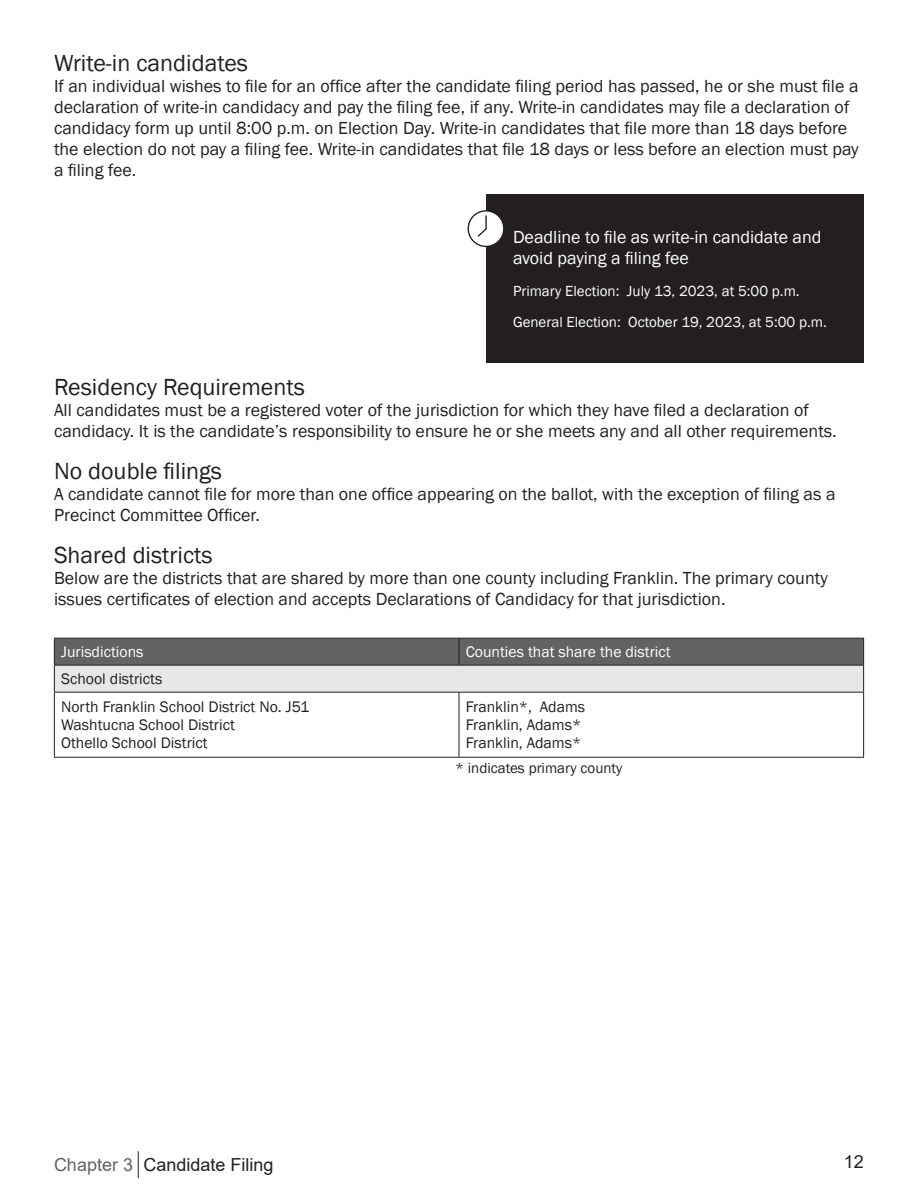
<style>
.page{position:relative;width:918px;height:1188px;background:#fff}
.page>*{position:absolute;margin:0;border:0;box-sizing:border-box;transform-origin:0 0}
.Section_Header{font:24px "Franklin Gothic";color:#231f20}
.Section_Header-2{font:18px/21px "Franklin Gothic";color:#231f20}
.Box_header_-_white{font:18px/21.6px "Franklin Gothic";color:#fff}
.Header_footer{font:18px "Arial";color:#231f20}
.Section_text{font:15.75px "Franklin Gothic";color:#231f20}
.Section_text-2{font:15.75px "Franklin Gothic";color:#fff}
.Box_text-_white{font:15px "Franklin Gothic";color:#fff}
.Section_text-3{font:15px "Franklin Gothic";color:#231f20}
.s1{color:#636366}
</style>
<div class="page">
<svg style="left:138px;top:1151px;width:1px;height:27px"></svg>
<hr style="left:459px;top:693px;width:1px;height:64px;background:#231f20">
<hr style="left:54px;top:693px;width:1px;height:64px;background:#231f20">
<hr style="left:863px;top:693px;width:1px;height:64px;background:#231f20">
<svg style="left:54px;top:638px;width:810px;height:54px;background:#a0a0a2"></svg>
<hr style="left:459px;top:665px;width:405px;height:1px;background:#231f20">
<hr style="left:54px;top:692px;width:405px;height:1px;background:#231f20">
<hr style="left:459px;top:692px;width:405px;height:1px;background:#231f20">
<hr style="left:54px;top:757px;width:405px;height:1px;background:#231f20">
<hr style="left:459px;top:757px;width:405px;height:1px;background:#231f20">
<div style="left:486px;top:194px;width:378px;height:169px;background:#231f20"></div>
<div style="left:468px;top:211px;width:36px;height:35px;background:#fff;border-radius:50%"></div>
<div style="left:468px;top:210px;width:36px;height:37px;border:1px solid #231f20;border-radius:50%"></div>
<svg style="left:477px;top:216px;width:10px;height:21px"></svg>
<p class="Section_Header" style="left:54px;top:48px;width:195px">Write-in candidates</p>
<p class="Section_Header-2" style="left:54px;top:76px;width:806px">If an individual wishes to file for an office after the candidate filing period has passed, he or she must file a declaration of write-in candidacy and pay the filing fee, if any. Write-in candidates may file a declaration of candidacy form up until 8:00 p.m. on Election Day. Write-in candidates that file more than 18 days before the election do not pay a filing fee. Write-in candidates that file 18 days or less before an election must pay a filing fee.</p>
<p class="Box_header_-_white" style="left:513px;top:226px;width:310px">Deadline to file as write-in candidate and avoid paying a filing fee</p>
<p class="Box_text-_white" style="left:513px;top:281px;width:288px">Primary Election: July 13, 2023, at 5:00 p.m.</p>
<p class="Box_text-_white" style="left:513px;top:313px;width:315px">General Election: October 19, 2023, at 5:00 p.m.</p>
<p class="Section_Header" style="left:54px;top:372px;width:252px">Residency Requirements</p>
<p class="Section_Header-2" style="left:54px;top:400px;width:784px">All candidates must be a registered voter of the jurisdiction for which they have filed a declaration of candidacy. It is the candidate’s responsibility to ensure he or she meets any and all other requirements.</p>
<p class="Section_Header" style="left:54px;top:456px;width:170px">No double filings</p>
<p class="Section_Header-2" style="left:54px;top:484px;width:783px">A candidate cannot file for more than one office appearing on the ballot, with the exception of filing as a<br>Precinct Committee Officer.</p>
<p class="Section_Header" style="left:54px;top:540px;width:160px">Shared districts</p>
<p class="Section_Header-2" style="left:54px;top:568px;width:775px">Below are the districts that are shared by more than one county including Franklin. The primary county issues certificates of election and accepts Declarations of Candidacy for that jurisdiction.</p>
<p class="Section_text-2" style="left:61px;top:642px;width:84px">Jurisdictions</p>
<p class="Section_text-2" style="left:466px;top:642px;width:207px">Counties that share the district</p>
<p class="Section_text" style="left:61px;top:669px;width:103px">School districts</p>
<p class="Section_text" style="left:61px;top:697px;width:250px">North Franklin School District No. J51</p>
<p class="Section_text" style="left:61px;top:715px;width:175px">Washtucna School District</p>
<p class="Section_text" style="left:61px;top:733px;width:148px">Othello School District</p>
<p class="Section_text" style="left:466px;top:697px;width:121px">Franklin*, Adams</p>
<p class="Section_text" style="left:466px;top:715px;width:117px">Franklin, Adams*</p>
<p class="Section_text" style="left:466px;top:733px;width:117px">Franklin, Adams*</p>
<p class="Section_text-3" style="left:455px;top:759px;width:169px">* indicates primary county</p>
<p class="Header_footer" style="left:54px;top:1152px;width:221px"><span class="s1">Chapter 3</span> Candidate Filing</p>
<p class="Header_footer" style="left:844px;top:1149px;width:22px">12</p>
</div>
